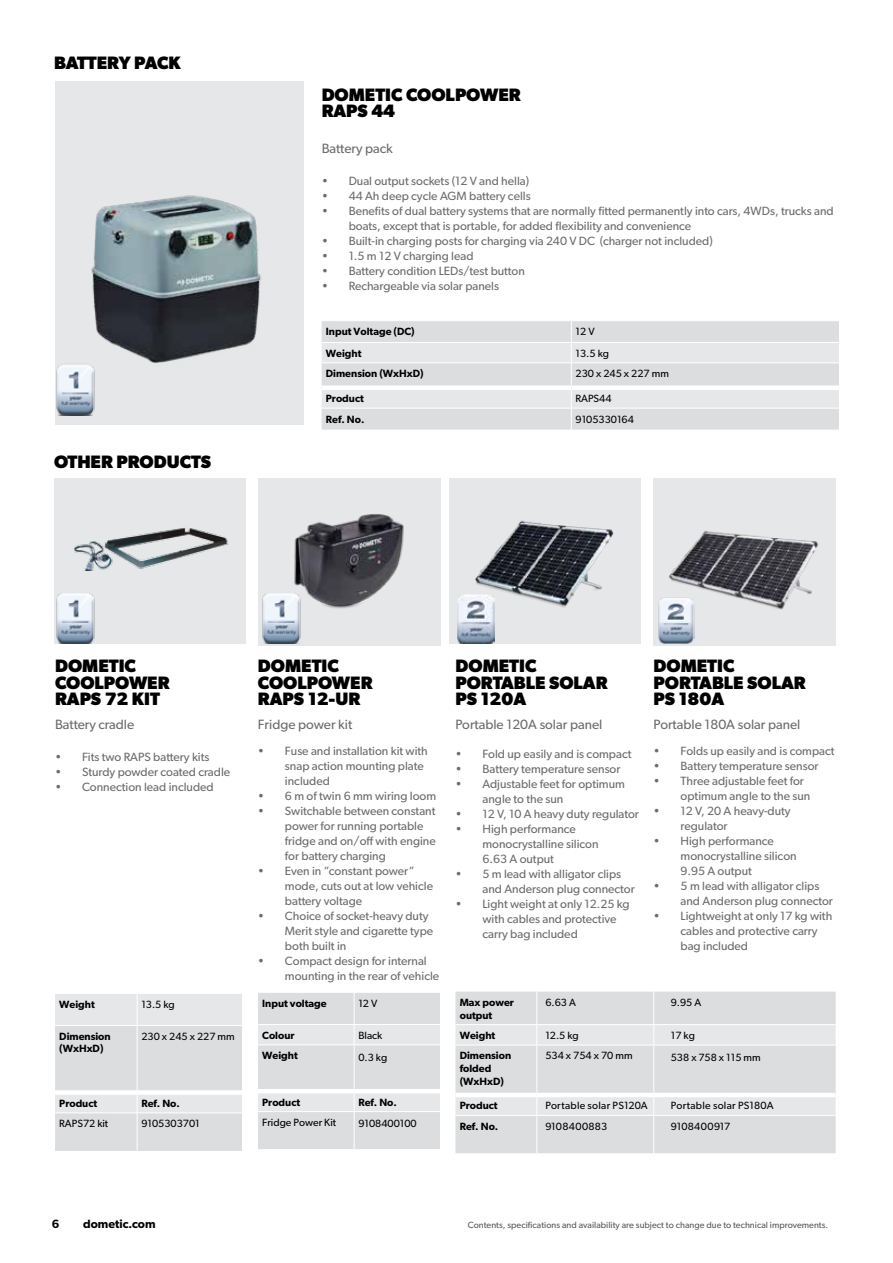
<style>
.page{position:relative;width:893px;height:1263px;background:#fff}
.page>*{position:absolute;margin:0;border:0;box-sizing:border-box;transform-origin:0 0}
.t1{font:700 18px/16.5px "Gibson";color:#000}
.t2{font:13.5px "Gibson";color:#6b6c6f}
.t3{font:12px/15px "Gibson";color:#6b6c6f}
.t4{font:600 12px "Gibson";color:#000}
.t5{font:600 10.5px/12.6px "Gibson";color:#000}
.t6{font:10.5px "Gibson";color:#000}
.t7{font:10.5px "Gibson";letter-spacing:.025em;color:#000}
.t8{font:10.5px "Gibson";letter-spacing:.03em;color:#000}
.t9{font:9px "Gibson";letter-spacing:.005em;color:#58595b}
</style>
<div class="page">
<svg style="left:322px;top:321px;width:517px;height:109px"></svg>
<div style="left:322px;top:385px;width:249px;height:5px;background:#fff"></div>
<div style="left:571px;top:385px;width:268px;height:5px;background:#fff"></div>
<div style="left:55px;top:81px;width:249px;height:344px;background:#e6e7e8"></div>
<img style="left:91px;top:195px;width:171px;height:168px">
<img style="left:56px;top:355px;width:44px;height:60px">
<svg style="left:55px;top:994px;width:187px;height:157px"></svg>
<hr style="left:55px;top:1112px;width:82px;height:1px;background:#fff">
<hr style="left:137px;top:1112px;width:105px;height:1px;background:#fff">
<hr style="left:137px;top:1113px;width:1px;height:38px;background:#fff">
<div style="left:55px;top:1090px;width:82px;height:5px;background:#fff"></div>
<div style="left:137px;top:1090px;width:105px;height:5px;background:#fff"></div>
<div style="left:54px;top:479px;width:192px;height:165px;background:#e6e7e8"></div>
<img style="left:74px;top:528px;width:154px;height:43px">
<div style="left:455px;top:992px;width:381px;height:161px;background:#dcddde"></div>
<hr style="left:653px;top:992px;width:1px;height:32px;background:#fff">
<hr style="left:536px;top:992px;width:1px;height:32px;background:#fff">
<hr style="left:455px;top:1024px;width:82px;height:1px;background:#fff">
<hr style="left:537px;top:1024px;width:117px;height:1px;background:#fff">
<hr style="left:654px;top:1024px;width:182px;height:1px;background:#fff">
<svg style="left:455px;top:1025px;width:381px;height:90px"></svg>
<hr style="left:455px;top:1115px;width:82px;height:1px;background:#fff">
<hr style="left:537px;top:1115px;width:117px;height:1px;background:#fff">
<hr style="left:536px;top:1116px;width:1px;height:37px;background:#fff">
<hr style="left:654px;top:1115px;width:182px;height:1px;background:#fff">
<hr style="left:653px;top:1116px;width:1px;height:37px;background:#fff">
<hr style="left:455px;top:1093px;width:82px;height:4px;background:#fff">
<hr style="left:537px;top:1093px;width:117px;height:4px;background:#fff">
<hr style="left:654px;top:1093px;width:182px;height:4px;background:#fff">
<div style="left:449px;top:479px;width:192px;height:165px;background:#e6e7e8"></div>
<img style="left:475px;top:520px;width:139px;height:115px">
<div style="left:654px;top:479px;width:182px;height:167px;background:#e6e7e8"></div>
<img style="left:668px;top:531px;width:151px;height:79px">
<img style="left:658px;top:596px;width:37px;height:48px">
<img style="left:458px;top:594px;width:36px;height:50px">
<img style="left:56px;top:593px;width:39px;height:51px">
<svg style="left:258px;top:993px;width:182px;height:156px"></svg>
<hr style="left:258px;top:1111px;width:96px;height:1px;background:#fff">
<hr style="left:354px;top:1111px;width:86px;height:1px;background:#fff">
<hr style="left:354px;top:1112px;width:1px;height:37px;background:#fff">
<hr style="left:258px;top:1089px;width:96px;height:4px;background:#fff">
<hr style="left:354px;top:1089px;width:86px;height:4px;background:#fff">
<div style="left:258px;top:479px;width:182px;height:167px;background:#e6e7e8"></div>
<img style="left:294px;top:514px;width:110px;height:95px">
<img style="left:262px;top:583px;width:44px;height:61px">
<h1 class="t1" style="left:54px;top:54px;width:128px">BATTERY PACK</h1>
<h1 class="t1" style="left:54px;top:453px;width:159px">OTHER PRODUCTS</h1>
<h1 class="t1" style="left:322px;top:86px;width:201px">DOMETIC COOLPOWER<br>RAPS 44</h1>
<p class="t2" style="left:322px;top:140px;width:73px">Battery pack</p>
<p class="t3" style="left:322px;top:173px;width:209px">• Dual output sockets (12 V and hella)</p>
<p class="t3" style="left:322px;top:188px;width:211px">• 44 Ah deep cycle AGM battery cells</p>
<p class="t3" style="left:349px;top:203px;width:486px;text-indent:-27px">• Benefits of dual battery systems that are normally fitted permanently into cars, 4WDs, trucks and boats, except that is portable, for added flexibility and convenience</p>
<p class="t3" style="left:322px;top:233px;width:393px">• Built-in charging posts for charging via 240 V DC (charger not included)</p>
<p class="t3" style="left:322px;top:248px;width:153px">• 1.5 m 12 V charging lead</p>
<p class="t3" style="left:322px;top:263px;width:205px">• Battery condition LEDs/test button</p>
<p class="t3" style="left:322px;top:278px;width:179px">• Rechargeable via solar panels</p>
<p class="t5" style="left:326px;top:325px;width:90px">Input Voltage (DC)</p>
<p class="t6" style="left:576px;top:325px;width:21px">12 V</p>
<p class="t5" style="left:326px;top:347px;width:37px">Weight</p>
<p class="t6" style="left:576px;top:347px;width:35px">13.5 kg</p>
<p class="t5" style="left:326px;top:367px;width:99px">Dimension (WxHxD)</p>
<p class="t6" style="left:576px;top:367px;width:95px">230 x 245 x 227 mm</p>
<p class="t5" style="left:326px;top:392px;width:39px">Product</p>
<p class="t6" style="left:576px;top:392px;width:37px">RAPS44</p>
<p class="t5" style="left:326px;top:412px;width:40px">Ref. No.</p>
<p class="t6" style="left:576px;top:413px;width:60px">9105330164</p>
<h1 class="t1" style="left:55px;top:657px;width:116px">DOMETIC<br>COOLPOWER<br>RAPS 72 KIT</h1>
<p class="t2" style="left:55px;top:716px;width:81px">Battery cradle</p>
<p class="t3" style="left:55px;top:749px;width:156px">• Fits two RAPS battery kits</p>
<p class="t3" style="left:55px;top:764px;width:177px">• Sturdy powder coated cradle</p>
<p class="t3" style="left:55px;top:779px;width:160px">• Connection lead included</p>
<p class="t5" style="left:59px;top:997px;width:37px">Weight</p>
<p class="t6" style="left:141px;top:998px;width:35px">13.5 kg</p>
<p class="t5" style="left:59px;top:1030px;width:53px">Dimension (WxHxD)</p>
<p class="t6" style="left:141px;top:1030px;width:95px">230 x 245 x 227 mm</p>
<p class="t5" style="left:59px;top:1097px;width:39px">Product</p>
<p class="t5" style="left:141px;top:1097px;width:40px">Ref. No.</p>
<p class="t6" style="left:59px;top:1117px;width:50px">RAPS72 kit</p>
<p class="t6" style="left:141px;top:1117px;width:60px">9105303701</p>
<h1 class="t1" style="left:258px;top:657px;width:116px">DOMETIC<br>COOLPOWER<br>RAPS 12-UR</h1>
<p class="t2" style="left:258px;top:716px;width:96px">Fridge power kit</p>
<p class="t3" style="left:285px;top:743px;width:144px;text-indent:-27px">• Fuse and installation kit with snap action mounting plate included</p>
<p class="t3" style="left:258px;top:788px;width:180px">• 6 m of twin 6 mm wiring loom</p>
<p class="t3" style="left:285px;top:803px;width:152px;text-indent:-27px">• Switchable between constant power for running portable fridge and on/off with engine for battery charging</p>
<p class="t3" style="left:285px;top:863px;width:150px;text-indent:-27px">• Even in ”constant power” mode, cuts out at low vehicle battery voltage</p>
<p class="t3" style="left:285px;top:908px;width:150px;text-indent:-27px">• Choice of socket-heavy duty<br>Merit style and cigarette type both built in</p>
<p class="t3" style="left:285px;top:953px;width:156px;text-indent:-27px">• Compact design for internal mounting in the rear of vehicle</p>
<p class="t5" style="left:262px;top:997px;width:66px">Input voltage</p>
<p class="t6" style="left:358px;top:997px;width:21px">12 V</p>
<p class="t5" style="left:262px;top:1029px;width:34px">Colour</p>
<p class="t6" style="left:358px;top:1029px;width:25px">Black</p>
<p class="t5" style="left:262px;top:1049px;width:37px">Weight</p>
<p class="t6" style="left:358px;top:1051px;width:30px">0.3 kg</p>
<p class="t5" style="left:262px;top:1095px;width:39px">Product</p>
<p class="t5" style="left:358px;top:1095px;width:40px">Ref. No.</p>
<p class="t6" style="left:262px;top:1116px;width:75px">Fridge Power Kit</p>
<p class="t6" style="left:358px;top:1117px;width:60px">9108400100</p>
<h1 class="t1" style="left:455px;top:657px;width:154px">DOMETIC<br>PORTABLE SOLAR<br>PS 120A</h1>
<p class="t2" style="left:455px;top:716px;width:148px">Portable 120A solar panel</p>
<p class="t3" style="left:455px;top:746px;width:177px">• Fold up easily and is compact</p>
<p class="t3" style="left:455px;top:761px;width:166px">• Battery temperature sensor</p>
<p class="t3" style="left:482px;top:776px;width:144px;text-indent:-27px">• Adjustable feet for optimum angle to the sun</p>
<p class="t3" style="left:455px;top:806px;width:185px">• 12 V, 10 A heavy duty regulator</p>
<p class="t3" style="left:482px;top:821px;width:118px;text-indent:-27px">• High performance monocrystalline silicon<br>6.63 A output</p>
<p class="t3" style="left:482px;top:866px;width:154px;text-indent:-27px">• 5 m lead with alligator clips and Anderson plug connector</p>
<p class="t3" style="left:482px;top:896px;width:149px;text-indent:-27px">• Light weight at only 12.25 kg with cables and protective carry bag included</p>
<h1 class="t1" style="left:654px;top:657px;width:154px">DOMETIC<br>PORTABLE SOLAR<br>PS 180A</h1>
<p class="t2" style="left:654px;top:716px;width:148px">Portable 180A solar panel</p>
<p class="t3" style="left:654px;top:743px;width:182px">• Folds up easily and is compact</p>
<p class="t3" style="left:654px;top:758px;width:166px">• Battery temperature sensor</p>
<p class="t3" style="left:681px;top:773px;width:131px;text-indent:-27px">• Three adjustable feet for optimum angle to the sun</p>
<p class="t3" style="left:681px;top:803px;width:112px;text-indent:-27px">• 12 V, 20 A heavy-duty regulator</p>
<p class="t3" style="left:681px;top:833px;width:118px;text-indent:-27px">• High performance monocrystalline silicon<br>9.95 A output</p>
<p class="t3" style="left:681px;top:878px;width:154px;text-indent:-27px">• 5 m lead with alligator clips and Anderson plug connector</p>
<p class="t3" style="left:681px;top:908px;width:153px;text-indent:-27px">• Lightweight at only 17 kg with cables and protective carry bag included</p>
<p class="t5" style="left:460px;top:996px;width:56px">Max power output</p>
<p class="t6" style="left:545px;top:996px;width:32px">6.63 A</p>
<p class="t6" style="left:671px;top:996px;width:32px">9.95 A</p>
<p class="t5" style="left:460px;top:1029px;width:37px">Weight</p>
<p class="t6" style="left:545px;top:1029px;width:35px">12.5 kg</p>
<p class="t6" style="left:671px;top:1029px;width:26px">17 kg</p>
<p class="t5" style="left:460px;top:1049px;width:53px">Dimension folded (WxHxD)</p>
<p class="t6" style="left:545px;top:1049px;width:89px">534 x 754 x 70 mm</p>
<p class="t6" style="left:671px;top:1051px;width:91px">538 x 758 x 115 mm</p>
<p class="t5" style="left:460px;top:1099px;width:39px">Product</p>
<p class="t7" style="left:545px;top:1099px;width:104px">Portable solar PS120A</p>
<p class="t7" style="left:671px;top:1099px;width:104px">Portable solar PS180A</p>
<p class="t5" style="left:460px;top:1120px;width:40px">Ref. No.</p>
<p class="t8" style="left:545px;top:1120px;width:63px">9108400883</p>
<p class="t8" style="left:671px;top:1120px;width:61px">9108400917</p>
<p class="t4" style="left:52px;top:1216px;width:9px">6</p>
<p class="t4" style="left:83px;top:1216px;width:74px">dometic.com</p>
<p class="t9" style="left:468px;top:1219px;width:362px">Contents, specifications and availability are subject to change due to technical improvements.</p>
</div>
